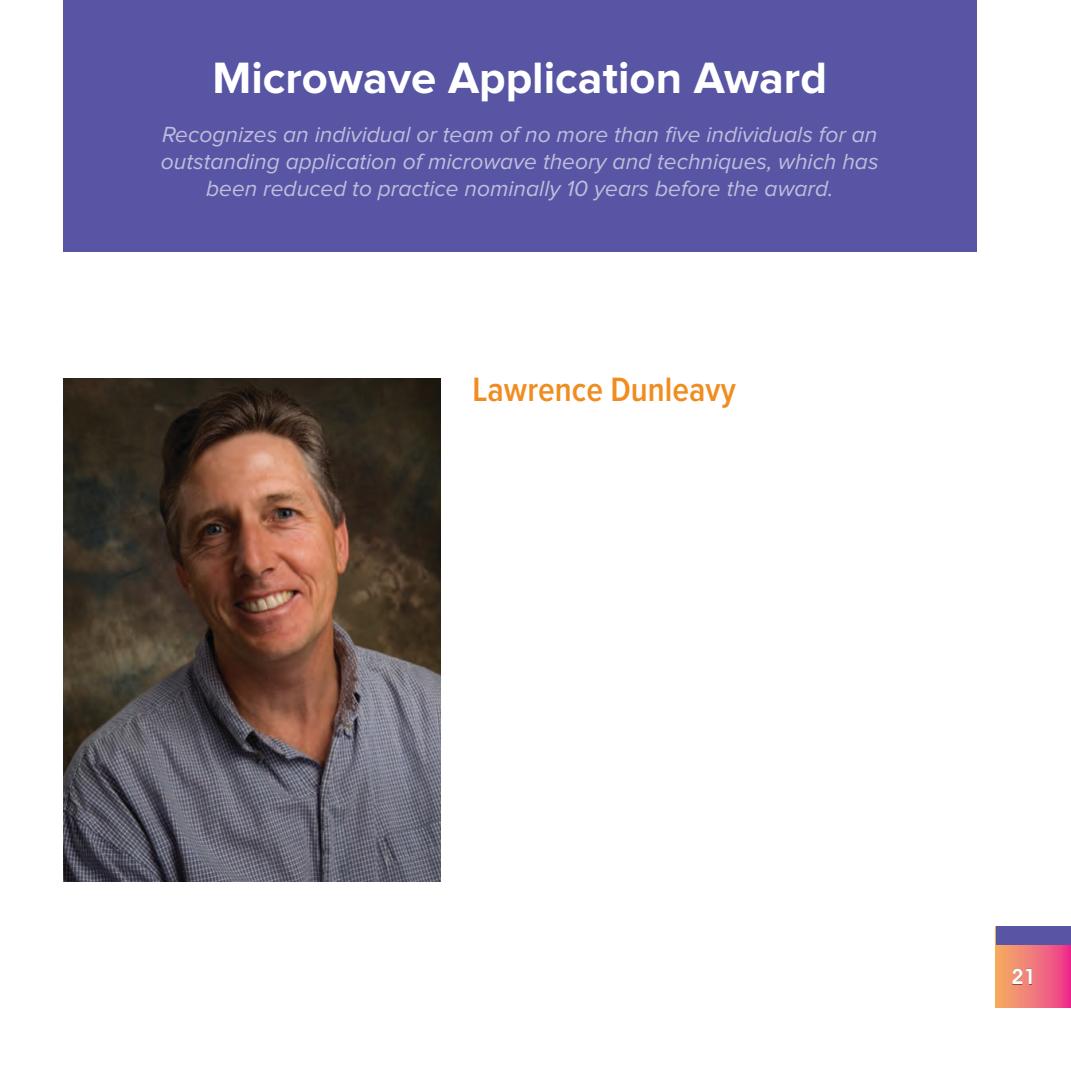
<style>
.page{position:relative;width:1071px;height:1071px;background:#fff}
.page>*{position:absolute;margin:0;border:0;box-sizing:border-box;transform-origin:0 0}
.t1{font:700 45.5px "Proxima Nova";color:#fff}
.t2{font:600 35px "Proxima Nova Cond";color:#f08c20}
.t3{font:italic 22.75px/27.3px "Proxima Nova";color:#c0bddd;text-align:center}
.t4{font:600 21px "Avant Garde IT Cby BT";color:#fff}
</style>
<div class="page">
<svg style="left:996px;top:945px;width:75px;height:63px;background:#f07279"></svg>
<img style="left:1013px;top:969px;width:19px;height:15px">
<div style="left:63px;top:0;width:913px;height:252px;background:#5855a4"></div>
<div style="left:996px;top:926px;width:75px;height:19px;background:#5855a4"></div>
<img style="left:63px;top:378px;width:378px;height:504px">
<h1 class="t1" style="left:212px;top:57px;width:616px">Microwave Application Award</h1>
<p class="t3" style="left:161px;top:121px;width:719px">Recognizes an individual or team of no more than five individuals for an outstanding application of microwave theory and techniques, which has been reduced to practice nominally 10 years before the award.</p>
<h2 class="t2" style="left:473px;top:374px;width:265px">Lawrence Dunleavy</h2>
<p class="t4" style="left:1012px;top:964px;width:26px">21</p>
</div>
